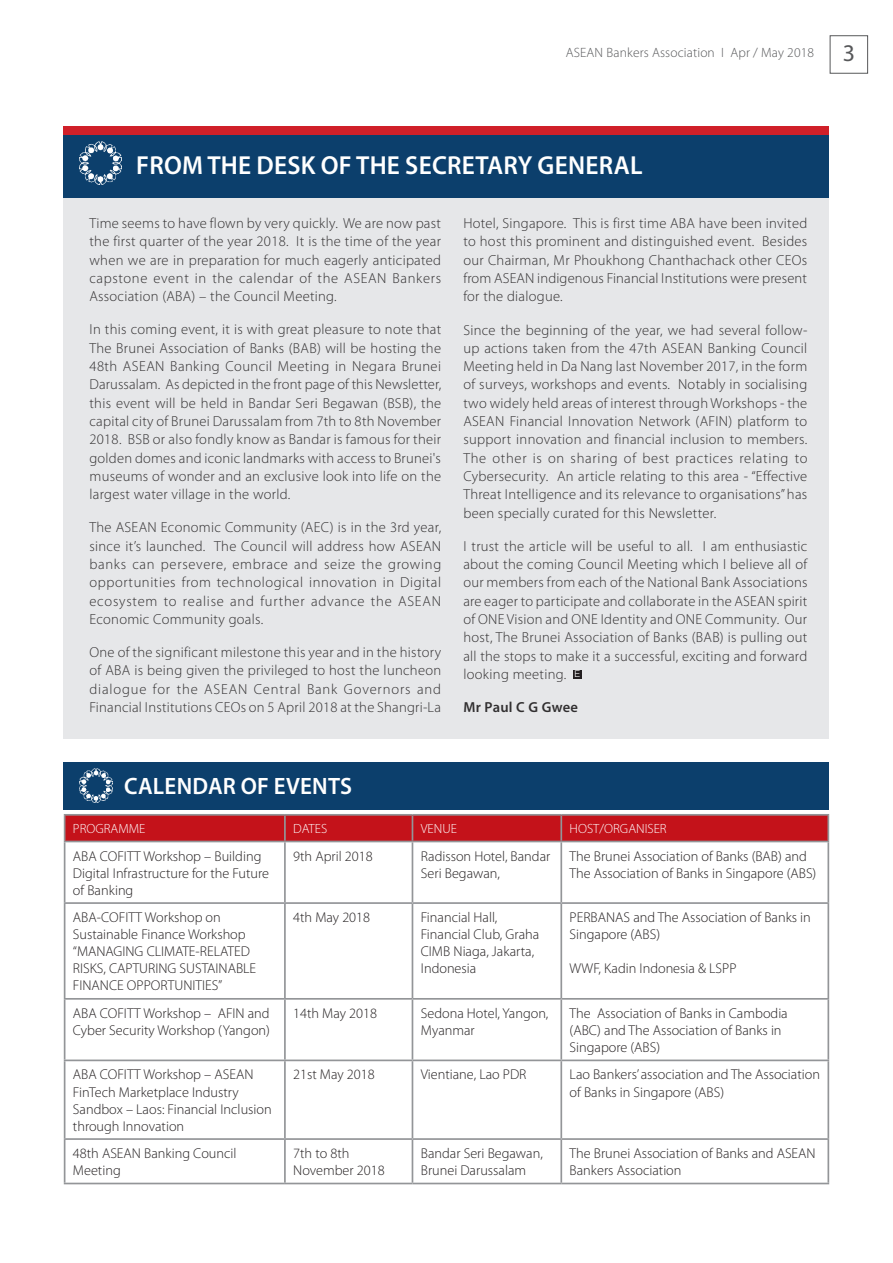
<style>
.page{position:relative;width:893px;height:1263px;background:#fff}
.page>*{position:absolute;margin:0;border:0;box-sizing:border-box;transform-origin:0 0}
.t1{font:600 26.1px "Myriad Pro";letter-spacing:.01em;color:#fff}
.t2{font:600 23.7px "Myriad Pro";letter-spacing:.01em;color:#fff}
.t3{font:300 14.55px/18.3px "Myriad Pro";letter-spacing:.02em;color:#312f30;text-align:justify}
.t4{font:600 14.55px "Myriad Pro";letter-spacing:.02em;color:#312f30}
.t5{font:300 14.25px/17.1px "Myriad Pro";color:#231f20}
.t6{font:300 13.5px "Myriad Pro";letter-spacing:.01em;color:#57585a}
.t7{font:300 13.35px "Myriad Pro";color:#fff}
.t8{font:300 9.3px "Helvetica Neue LT Com";color:#fff}
.s1{font-family:"Myriad";font-weight:400;font-size:24px}
</style>
<div class="page">
<div style="left:830px;top:35px;width:38px;height:39px;border:1px solid #57585a"></div>
<div style="left:64px;top:186px;width:765px;height:553px;background:#e6e7e9"></div>
<div style="left:64px;top:134px;width:765px;height:64px;background:#0c3f6c"></div>
<img style="left:80px;top:141px;width:41px;height:43px">
<div style="left:574px;top:670px;width:8px;height:9px;background:#231f20"></div>
<div style="left:64px;top:126px;width:765px;height:8px;background:#d02029"></div>
<div style="left:64px;top:762px;width:765px;height:47px;background:#0c3f6c"></div>
<img style="left:80px;top:768px;width:32px;height:35px">
<hr style="left:64px;top:814px;width:221px;height:2px;background:#939598">
<hr style="left:285px;top:814px;width:127px;height:2px;background:#939598">
<hr style="left:412px;top:814px;width:149px;height:2px;background:#939598">
<svg style="left:64px;top:815px;width:763px;height:26px;background:#c2161e"></svg>
<hr style="left:561px;top:814px;width:268px;height:2px;background:#939598">
<hr style="left:560px;top:816px;width:2px;height:25px;background:#939598">
<hr style="left:827px;top:816px;width:2px;height:25px;background:#939598">
<hr style="left:64px;top:841px;width:221px;height:1px;background:#939598">
<hr style="left:64px;top:842px;width:1px;height:60px;background:#939598">
<hr style="left:285px;top:841px;width:127px;height:1px;background:#939598">
<hr style="left:284px;top:842px;width:2px;height:60px;background:#939598">
<hr style="left:412px;top:841px;width:149px;height:1px;background:#939598">
<hr style="left:412px;top:842px;width:1px;height:60px;background:#939598">
<hr style="left:561px;top:841px;width:268px;height:1px;background:#939598">
<hr style="left:560px;top:842px;width:2px;height:60px;background:#939598">
<hr style="left:827px;top:842px;width:2px;height:60px;background:#939598">
<hr style="left:64px;top:902px;width:221px;height:2px;background:#939598">
<hr style="left:64px;top:904px;width:1px;height:94px;background:#939598">
<hr style="left:285px;top:902px;width:127px;height:2px;background:#939598">
<hr style="left:284px;top:904px;width:2px;height:94px;background:#939598">
<hr style="left:412px;top:902px;width:149px;height:2px;background:#939598">
<hr style="left:412px;top:904px;width:1px;height:94px;background:#939598">
<hr style="left:561px;top:902px;width:268px;height:2px;background:#939598">
<hr style="left:560px;top:904px;width:2px;height:94px;background:#939598">
<hr style="left:827px;top:904px;width:2px;height:94px;background:#939598">
<hr style="left:64px;top:998px;width:221px;height:2px;background:#939598">
<hr style="left:64px;top:1000px;width:1px;height:59px;background:#939598">
<hr style="left:285px;top:998px;width:127px;height:2px;background:#939598">
<hr style="left:284px;top:1000px;width:2px;height:59px;background:#939598">
<hr style="left:412px;top:998px;width:149px;height:2px;background:#939598">
<hr style="left:412px;top:1000px;width:1px;height:59px;background:#939598">
<hr style="left:561px;top:998px;width:268px;height:2px;background:#939598">
<hr style="left:560px;top:1000px;width:2px;height:59px;background:#939598">
<hr style="left:827px;top:1000px;width:2px;height:59px;background:#939598">
<hr style="left:64px;top:1059px;width:221px;height:2px;background:#939598">
<hr style="left:64px;top:1061px;width:1px;height:77px;background:#939598">
<hr style="left:285px;top:1059px;width:127px;height:2px;background:#939598">
<hr style="left:284px;top:1061px;width:2px;height:77px;background:#939598">
<hr style="left:412px;top:1059px;width:149px;height:2px;background:#939598">
<hr style="left:412px;top:1061px;width:1px;height:77px;background:#939598">
<hr style="left:561px;top:1059px;width:268px;height:2px;background:#939598">
<hr style="left:560px;top:1061px;width:2px;height:77px;background:#939598">
<hr style="left:827px;top:1061px;width:2px;height:77px;background:#939598">
<hr style="left:64px;top:1138px;width:221px;height:2px;background:#939598">
<hr style="left:64px;top:1140px;width:1px;height:43px;background:#939598">
<hr style="left:285px;top:1138px;width:127px;height:2px;background:#939598">
<hr style="left:284px;top:1140px;width:2px;height:43px;background:#939598">
<hr style="left:412px;top:1138px;width:149px;height:2px;background:#939598">
<hr style="left:412px;top:1140px;width:1px;height:43px;background:#939598">
<hr style="left:561px;top:1138px;width:268px;height:2px;background:#939598">
<hr style="left:560px;top:1140px;width:2px;height:43px;background:#939598">
<hr style="left:827px;top:1140px;width:2px;height:43px;background:#939598">
<hr style="left:64px;top:1183px;width:221px;height:1px;background:#939598">
<hr style="left:285px;top:1183px;width:127px;height:1px;background:#939598">
<hr style="left:412px;top:1183px;width:149px;height:1px;background:#939598">
<hr style="left:561px;top:1183px;width:268px;height:1px;background:#939598">
<p class="t6" style="left:566px;top:45px;width:291px">ASEAN Bankers Association I Apr / May 2018 <span class="s1">3</span></p>
<p class="t1" style="left:136px;top:148px;width:508px">FROM THE DESK OF THE SECRETARY GENERAL</p>
<p class="t3" style="left:89px;top:214px;width:353px">Time seems to have flown by very quickly. We are now past the first quarter of the year 2018. It is the time of the year when we are in preparation for much eagerly anticipated capstone event in the calendar of the ASEAN Bankers Association (ABA) – the Council Meeting.</p>
<p class="t3" style="left:89px;top:320px;width:353px">In this coming event, it is with great pleasure to note that The Brunei Association of Banks (BAB) will be hosting the 48th ASEAN Banking Council Meeting in Negara Brunei Darussalam. As depicted in the front page of this Newsletter, this event will be held in Bandar Seri Begawan (BSB), the capital city of Brunei Darussalam from 7th to 8th November 2018. BSB or also fondly know as Bandar is famous for their golden domes and iconic landmarks with access to Brunei's museums of wonder and an exclusive look into life on the largest water village in the world.</p>
<p class="t3" style="left:89px;top:518px;width:353px">The ASEAN Economic Community (AEC) is in the 3rd year, since it’s launched. The Council will address how ASEAN banks can persevere, embrace and seize the growing opportunities from technological innovation in Digital ecosystem to realise and further advance the ASEAN Economic Community goals.</p>
<p class="t3" style="left:89px;top:643px;width:353px">One of the significant milestone this year and in the history of ABA is being given the privileged to host the luncheon dialogue for the ASEAN Central Bank Governors and Financial Institutions CEOs on 5 April 2018 at the Shangri-La</p>
<p class="t3" style="left:463px;top:214px;width:345px">Hotel, Singapore. This is first time ABA have been invited to host this prominent and distinguished event. Besides our Chairman, Mr Phoukhong Chanthachack other CEOs from ASEAN indigenous Financial Institutions were present for the dialogue.</p>
<p class="t3" style="left:463px;top:320px;width:346px">Since the beginning of the year, we had several follow&shy;up actions taken from the 47th ASEAN Banking Council Meeting held in Da Nang last November 2017, in the form of surveys, workshops and events. Notably in socialising two widely held areas of interest through Workshops - the ASEAN Financial Innovation Network (AFIN) platform to support innovation and financial inclusion to members.<br>The other is on sharing of best practices relating to Cybersecurity. An article relating to this area - “Effective Threat Intelligence and its relevance to organisations” has been specially curated for this Newsletter.</p>
<p class="t3" style="left:463px;top:537px;width:346px">I trust the article will be useful to all. I am enthusiastic about the coming Council Meeting which I believe all of our members from each of the National Bank Associations are eager to participate and collaborate in the ASEAN spirit of ONE Vision and ONE Identity and ONE Community. Our host, The Brunei Association of Banks (BAB) is pulling out all the stops to make it a successful, exciting and forward looking meeting.</p>
<p class="t8" style="left:575px;top:668px;width:7px">E</p>
<p class="t4" style="left:463px;top:698px;width:116px">Mr Paul C G Gwee</p>
<p class="t2" style="left:124px;top:771px;width:229px">CALENDAR OF EVENTS</p>
<p class="t7" style="left:73px;top:821px;width:74px">PROGRAMME</p>
<p class="t7" style="left:293px;top:821px;width:35px">DATES</p>
<p class="t7" style="left:421px;top:821px;width:38px">VENUE</p>
<p class="t7" style="left:570px;top:821px;width:99px">HOST/ORGANISER</p>
<p class="t5" style="left:73px;top:847px;width:198px">ABA COFITT Workshop – Building<br>Digital Infrastructure for the Future of Banking</p>
<p class="t5" style="left:293px;top:847px;width:81px">9th April 2018</p>
<p class="t5" style="left:421px;top:847px;width:131px">Radisson Hotel, Bandar<br>Seri Begawan,</p>
<p class="t5" style="left:570px;top:847px;width:239px">The Brunei Association of Banks (BAB) and</p>
<p class="t5" style="left:570px;top:864px;width:248px">The Association of Banks in Singapore (ABS)</p>
<p class="t5" style="left:73px;top:909px;width:174px">ABA-COFITT Workshop on<br>Sustainable Finance Workshop</p>
<p class="t5" style="left:73px;top:943px;width:185px">“MANAGING CLIMATE-RELATED<br>RISKS, CAPTURING SUSTAINABLE<br>FINANCE OPPORTUNITIES”</p>
<p class="t5" style="left:293px;top:909px;width:78px">4th May 2018</p>
<p class="t5" style="left:421px;top:909px;width:120px">Financial Hall,<br>Financial Club, Graha<br>CIMB Niaga, Jakarta,<br>Indonesia</p>
<p class="t5" style="left:570px;top:909px;width:243px">PERBANAS and The Association of Banks in<br>Singapore (ABS)</p>
<p class="t5" style="left:570px;top:960px;width:168px">WWF, Kadin Indonesia &amp; LSPP</p>
<p class="t5" style="left:73px;top:1004px;width:199px">ABA COFITT Workshop – AFIN and<br>Cyber Security Workshop (Yangon)</p>
<p class="t5" style="left:293px;top:1004px;width:85px">14th May 2018</p>
<p class="t5" style="left:421px;top:1004px;width:129px">Sedona Hotel, Yangon,<br>Myanmar</p>
<p class="t5" style="left:570px;top:1004px;width:220px">The Association of Banks in Cambodia (ABC) and The Association of Banks in<br>Singapore (ABS)</p>
<p class="t5" style="left:73px;top:1066px;width:200px">ABA COFITT Workshop – ASEAN<br>FinTech Marketplace Industry<br>Sandbox – Laos: Financial Inclusion through Innovation</p>
<p class="t5" style="left:293px;top:1066px;width:83px">21st May 2018</p>
<p class="t5" style="left:421px;top:1066px;width:107px">Vientiane, Lao PDR</p>
<p class="t5" style="left:570px;top:1066px;width:252px">Lao Bankers’ association and The Association of Banks in Singapore (ABS)</p>
<p class="t5" style="left:73px;top:1144px;width:165px">48th ASEAN Banking Council<br>Meeting</p>
<p class="t5" style="left:293px;top:1144px;width:93px">7th to 8th<br>November 2018</p>
<p class="t5" style="left:421px;top:1144px;width:124px">Bandar Seri Begawan,<br>Brunei Darussalam</p>
<p class="t5" style="left:570px;top:1144px;width:248px">The Brunei Association of Banks and ASEAN<br>Bankers Association</p>
</div>
